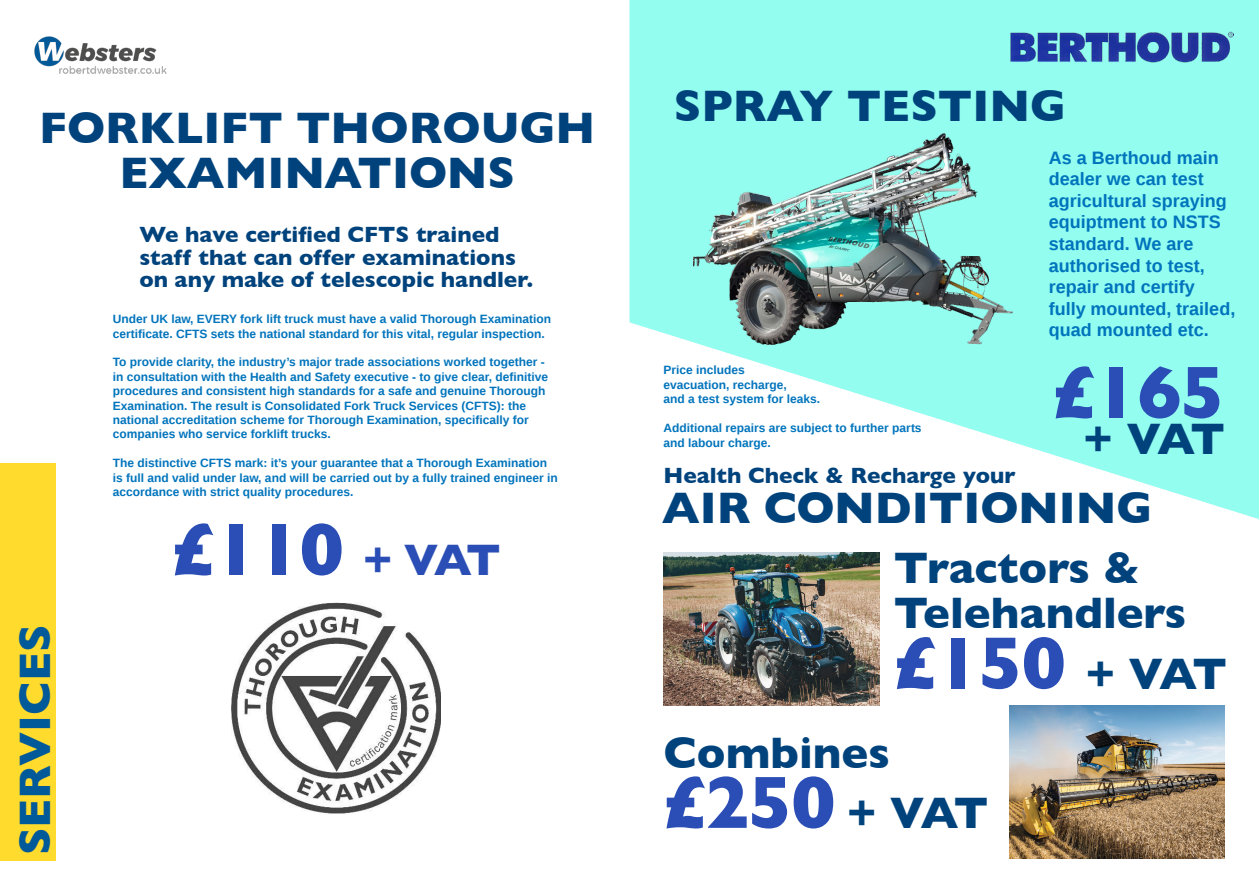
<style>
.page{position:relative;width:1259px;height:893px;background:#fff}
.page>*{position:absolute;margin:0;border:0;box-sizing:border-box;transform-origin:0 0}
.t1{font:700 75px "Gill Sans";letter-spacing:-.02em;color:#2a4eb5}
.t2{font:700 45px/45px "Gill Sans";color:#00437c}
.t3{font:700 45px "Gill Sans";color:#005998}
.t4{font:700 22.5px/22.5px "Gill Sans";color:#00437c}
.t5{font:700 18px/21.6px "Liberation Sans";color:#0074bc}
.t6{font:700 12px/14.4px "Liberation Sans";color:#0074bc}
.s1{font-size:45px}
.s2{font-size:45px;color:#00437c}
</style>
<div class="page">
<img style="left:34px;top:36px;width:133px;height:38px">
<div style="left:0;top:463px;width:56px;height:398px;background:#ffdb2d"></div>
<svg style="left:629px;top:0;width:630px;height:519px;fill:#93fdf0"></svg>
<img style="left:1009px;top:706px;width:216px;height:153px">
<img style="left:663px;top:553px;width:216px;height:153px">
<img style="left:693px;top:132px;width:322px;height:223px">
<img style="left:1007px;top:26px;width:226px;height:41px">
<img style="left:232px;top:602px;width:209px;height:212px">
<h2 class="t2" style="left:39px;top:104px;width:558px;text-align:center">FORKLIFT THOROUGH<br>EXAMINATIONS</h2>
<h3 class="t4" style="left:139px;top:223px;width:395px">We have certified CFTS trained staff that can offer examinations on any make of telescopic handler.</h3>
<p class="t6" style="left:113px;top:312px;width:440px">Under UK law, EVERY fork lift truck must have a valid Thorough Examination certificate. CFTS sets the national standard for this vital, regular inspection.</p>
<p class="t6" style="left:113px;top:355px;width:437px">To provide clarity, the industry’s major trade associations worked together - in consultation with the Health and Safety executive - to give clear, definitive procedures and consistent high standards for a safe and genuine Thorough Examination. The result is Consolidated Fork Truck Services (CFTS): the national accreditation scheme for Thorough Examination, specifically for companies who service forklift trucks.</p>
<p class="t6" style="left:113px;top:456px;width:447px">The distinctive CFTS mark: it’s your guarantee that a Thorough Examination is full and valid under law, and will be carried out by a fully trained engineer in accordance with strict quality procedures.</p>
<h2 class="t3" style="left:-1px;top:855px;width:232px;rotate:-90deg">SERVICES</h2>
<h1 class="t1" style="left:172px;top:490px;width:330px">£110 <span class="s1">+ VAT</span></h1>
<h2 class="t2" style="left:674px;top:82px;width:394px">SPRAY TESTING</h2>
<h3 class="t5" style="left:1049px;top:146px;width:188px">As a Berthoud main dealer we can test agricultural spraying equiptment to NSTS standard. We are authorised to test, repair and certify fully mounted, trailed, quad mounted etc.</h3>
<h1 class="t1" style="left:1052px;top:333px;width:174px">£165</h1>
<h2 class="t2" style="left:1083px;top:416px;width:143px">+ VAT</h2>
<p class="t6" style="left:663px;top:363px;width:158px">Price includes<br>evacuation, recharge,<br>and a test system for leaks.</p>
<p class="t6" style="left:663px;top:420px;width:260px">Additional repairs are subject to further parts and labour charge.</p>
<h3 class="t4" style="left:663px;top:463px;width:354px">Health Check &amp; Recharge your</h3>
<h2 class="t2" style="left:662px;top:484px;width:491px">AIR CONDITIONING</h2>
<h2 class="t2" style="left:894px;top:545px;width:294px">Tractors &amp;<br>Telehandlers</h2>
<h1 class="t1" style="left:894px;top:604px;width:335px">£150 <span class="s2">+ VAT</span></h1>
<h2 class="t2" style="left:663px;top:729px;width:228px">Combines</h2>
<h1 class="t1" style="left:663px;top:743px;width:326px">£250 <span class="s2">+ VAT</span></h1>
</div>
